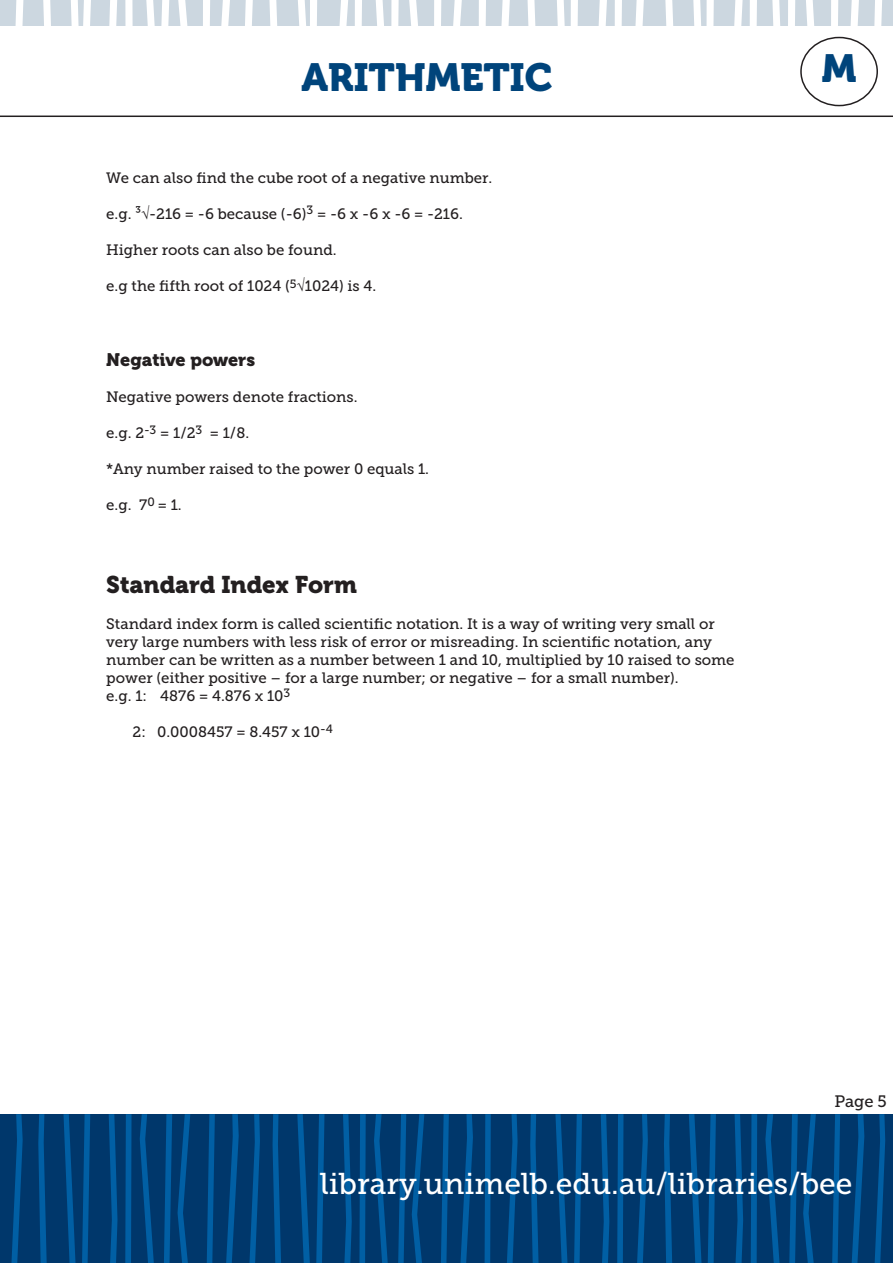
<style>
.page{position:relative;width:893px;height:1263px;background:#fff}
.page>*{position:absolute;margin:0;border:0;box-sizing:border-box;transform-origin:0 0}
.t1{font:39px "Museo 900";color:#00447b}
.t2{font:30px "Museo Slab 500";color:#fff}
.t3{font:24px "Museo 900";color:#231f20}
.t4{font:18px "Museo 900";color:#231f20}
.t5{font:16.5px "Museo Slab 500";color:#231f20}
.t6{font:15px/18px "Museo Slab 500";color:#231f20}
</style>
<div class="page">
<div style="left:0;top:1114px;width:893px;height:148px;background:#00376b"></div>
<svg style="left:11px;top:1114px;width:12px;height:149px"></svg>
<svg style="left:249px;top:1114px;width:11px;height:149px"></svg>
<svg style="left:506px;top:1114px;width:12px;height:149px"></svg>
<svg style="left:38px;top:1114px;width:9px;height:149px"></svg>
<svg style="left:273px;top:1114px;width:9px;height:149px"></svg>
<svg style="left:530px;top:1114px;width:9px;height:149px"></svg>
<svg style="left:63px;top:1114px;width:13px;height:149px"></svg>
<svg style="left:555px;top:1114px;width:13px;height:149px"></svg>
<svg style="left:82px;top:1114px;width:8px;height:149px"></svg>
<svg style="left:297px;top:1114px;width:27px;height:149px"></svg>
<svg style="left:574px;top:1114px;width:8px;height:149px"></svg>
<svg style="left:109px;top:1114px;width:8px;height:149px"></svg>
<svg style="left:343px;top:1114px;width:9px;height:149px"></svg>
<svg style="left:601px;top:1114px;width:8px;height:149px"></svg>
<svg style="left:125px;top:1114px;width:7px;height:149px"></svg>
<svg style="left:359px;top:1114px;width:7px;height:149px"></svg>
<svg style="left:617px;top:1114px;width:6px;height:149px"></svg>
<svg style="left:484px;top:1114px;width:7px;height:149px"></svg>
<svg style="left:140px;top:1114px;width:15px;height:149px"></svg>
<svg style="left:374px;top:1114px;width:15px;height:149px"></svg>
<svg style="left:164px;top:1114px;width:8px;height:149px"></svg>
<svg style="left:398px;top:1114px;width:8px;height:149px"></svg>
<svg style="left:178px;top:1114px;width:12px;height:149px"></svg>
<svg style="left:412px;top:1114px;width:12px;height:149px"></svg>
<svg style="left:206px;top:1114px;width:9px;height:149px"></svg>
<svg style="left:440px;top:1114px;width:9px;height:149px"></svg>
<svg style="left:225px;top:1114px;width:14px;height:149px"></svg>
<svg style="left:459px;top:1114px;width:14px;height:149px"></svg>
<svg style="left:636px;top:1114px;width:12px;height:149px"></svg>
<svg style="left:874px;top:1114px;width:11px;height:149px"></svg>
<svg style="left:664px;top:1114px;width:9px;height:149px"></svg>
<svg style="left:689px;top:1114px;width:27px;height:149px"></svg>
<svg style="left:734px;top:1114px;width:9px;height:149px"></svg>
<svg style="left:751px;top:1114px;width:6px;height:149px"></svg>
<svg style="left:765px;top:1114px;width:16px;height:149px"></svg>
<svg style="left:789px;top:1114px;width:27px;height:149px"></svg>
<svg style="left:832px;top:1114px;width:8px;height:149px"></svg>
<svg style="left:851px;top:1114px;width:13px;height:149px"></svg>
<div style="left:0;top:0;width:893px;height:26px;background:#ccd7e0"></div>
<svg style="left:16px;top:0;width:8px;height:26px"></svg>
<svg style="left:161px;top:0;width:9px;height:26px"></svg>
<svg style="left:203px;top:0;width:7px;height:26px"></svg>
<svg style="left:571px;top:0;width:7px;height:26px"></svg>
<svg style="left:615px;top:0;width:7px;height:26px"></svg>
<svg style="left:750px;top:0;width:7px;height:26px"></svg>
<svg style="left:831px;top:0;width:7px;height:26px"></svg>
<svg style="left:874px;top:0;width:8px;height:26px"></svg>
<svg style="left:788px;top:0;width:7px;height:26px"></svg>
<svg style="left:391px;top:0;width:8px;height:26px"></svg>
<svg style="left:434px;top:0;width:8px;height:26px"></svg>
<svg style="left:479px;top:0;width:7px;height:26px"></svg>
<svg style="left:221px;top:0;width:9px;height:26px"></svg>
<svg style="left:339px;top:0;width:23px;height:26px"></svg>
<svg style="left:453px;top:0;width:9px;height:26px"></svg>
<svg style="left:501px;top:0;width:9px;height:26px"></svg>
<svg style="left:599px;top:0;width:8px;height:26px"></svg>
<svg style="left:635px;top:0;width:9px;height:26px"></svg>
<svg style="left:734px;top:0;width:9px;height:26px"></svg>
<svg style="left:851px;top:0;width:8px;height:26px"></svg>
<svg style="left:245px;top:0;width:8px;height:26px"></svg>
<svg style="left:109px;top:0;width:8px;height:26px"></svg>
<svg style="left:43px;top:0;width:8px;height:26px"></svg>
<svg style="left:71px;top:0;width:20px;height:26px"></svg>
<div style="left:125px;top:0;width:8px;height:26px;background:#fff"></div>
<svg style="left:146px;top:0;width:9px;height:26px"></svg>
<svg style="left:269px;top:0;width:8px;height:26px"></svg>
<svg style="left:298px;top:0;width:19px;height:26px"></svg>
<svg style="left:375px;top:0;width:9px;height:26px"></svg>
<svg style="left:527px;top:0;width:8px;height:26px"></svg>
<svg style="left:557px;top:0;width:8px;height:26px"></svg>
<svg style="left:665px;top:0;width:8px;height:26px"></svg>
<svg style="left:806px;top:0;width:8px;height:26px"></svg>
<svg style="left:693px;top:0;width:21px;height:26px"></svg>
<svg style="left:772px;top:0;width:8px;height:26px"></svg>
<svg style="left:409px;top:0;width:9px;height:26px"></svg>
<svg style="left:178px;top:0;width:9px;height:26px"></svg>
<hr style="left:0;top:116px;width:893px;height:1px;background:#231f20">
<div style="left:800px;top:37px;width:78px;height:69px;border:2px solid #231f20;border-radius:50%"></div>
<h1 class="t1" style="left:301px;top:55px;width:253px">ARITHMETIC</h1>
<h1 class="t1" style="left:822px;top:47px;width:36px">M</h1>
<p class="t6" style="left:106px;top:169px;width:388px">We can also find the cube root of a negative number.</p>
<p class="t6" style="left:106px;top:205px;width:358px">e.g. ³√-216 = -6 because (-6)<sup>3</sup> = -6 x -6 x -6 = -216.</p>
<p class="t6" style="left:106px;top:241px;width:232px">Higher roots can also be found.</p>
<p class="t6" style="left:106px;top:277px;width:272px">e.g the fifth root of 1024 (<sup>5</sup>√1024) is 4.</p>
<p class="t4" style="left:106px;top:350px;width:150px">Negative powers</p>
<p class="t6" style="left:106px;top:388px;width:253px">Negative powers denote fractions.</p>
<p class="t6" style="left:106px;top:424px;width:144px">e.g. 2<sup>-3</sup> = 1/2<sup>3</sup> = 1/8.</p>
<p class="t6" style="left:106px;top:460px;width:324px">*Any number raised to the power 0 equals 1.</p>
<p class="t6" style="left:106px;top:496px;width:77px">e.g. 7<sup>0</sup> = 1.</p>
<p class="t3" style="left:106px;top:571px;width:252px">Standard Index Form</p>
<p class="t6" style="left:106px;top:615px;width:630px">Standard index form is called scientific notation. It is a way of writing very small or very large numbers with less risk of error or misreading. In scientific notation, any number can be written as a number between 1 and 10, multiplied by 10 raised to some power (either positive – for a large number; or negative – for a small number).</p>
<p class="t6" style="left:106px;top:687px;width:186px">e.g. 1: 4876 = 4.876 x 10<sup>3</sup></p>
<p class="t6" style="left:133px;top:723px;width:202px">2: 0.0008457 = 8.457 x 10<sup>-4</sup></p>
<p class="t5" style="left:834px;top:1092px;width:54px">Page 5</p>
<h2 class="t2" style="left:320px;top:1167px;width:534px">library.unimelb.edu.au/libraries/bee</h2>
</div>
